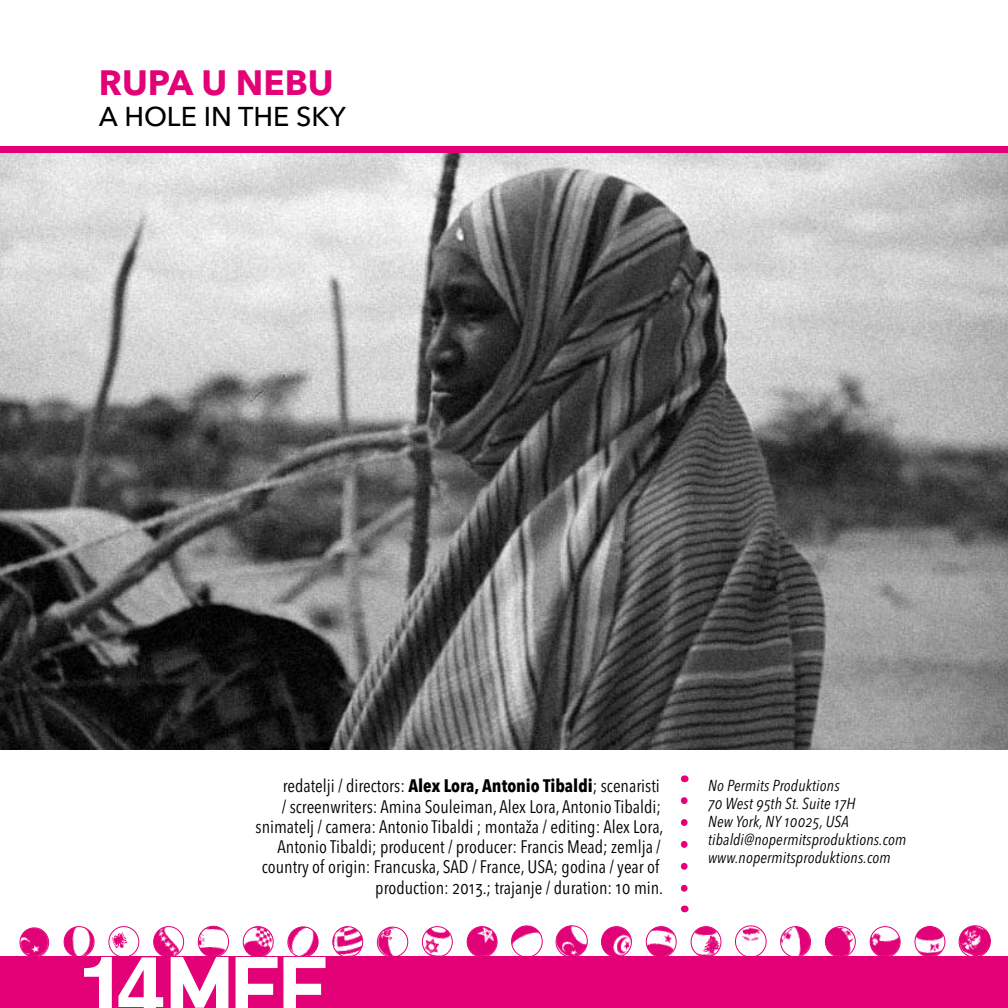
<style>
.page{position:relative;width:1008px;height:1008px;background:#fff}
.page>*{position:absolute;margin:0;border:0;box-sizing:border-box;transform-origin:0 0}
.t1{font:700 34.88px "Avenir Next LT Pro";color:#e20177}
.t2{font:500 27px "Avenir Next LT Pro";color:#000}
.t3{font:condensed 18px/20.2px "Avenir Next LT Pro";color:#000;text-align:right}
.t4{font:italic condensed 15.75px/18px "Avenir Next LT Pro";letter-spacing:.01em;color:#000}
.s1{font-weight:700}
</style>
<div class="page">
<img style="left:914px;top:927px;width:31px;height:30px">
<div style="left:914px;top:925px;width:31px;height:33px;border:1px solid #e20177;border-radius:50%"></div>
<img style="left:19px;top:928px;width:30px;height:29px">
<div style="left:19px;top:927px;width:30px;height:31px;border:1px solid #e20177;border-radius:50%"></div>
<img style="left:108px;top:926px;width:31px;height:31px">
<div style="left:108px;top:926px;width:32px;height:32px;border:1px solid #e20177;border-radius:50%"></div>
<svg style="left:554px;top:925px;width:35px;height:32px"></svg>
<svg style="left:957px;top:925px;width:35px;height:32px"></svg>
<img style="left:511px;top:927px;width:32px;height:30px">
<div style="left:511px;top:925px;width:32px;height:33px;border:1px solid #e20177;border-radius:50%"></div>
<img style="left:735px;top:926px;width:32px;height:31px">
<div style="left:734px;top:925px;width:33px;height:33px;border:1px solid #e20177;border-radius:50%"></div>
<img style="left:153px;top:926px;width:18px;height:31px">
<div style="left:153px;top:926px;width:31px;height:32px;border:1px solid #e20177;border-radius:50%"></div>
<img style="left:64px;top:926px;width:31px;height:31px">
<div style="left:63px;top:926px;width:32px;height:32px;border:1px solid #e20177;border-radius:50%"></div>
<img style="left:780px;top:926px;width:31px;height:31px">
<div style="left:780px;top:926px;width:31px;height:32px;border:1px solid #e20177;border-radius:50%"></div>
<img style="left:422px;top:926px;width:31px;height:31px">
<div style="left:421px;top:926px;width:32px;height:32px;border:1px solid #e20177;border-radius:50%"></div>
<img style="left:646px;top:926px;width:31px;height:31px">
<div style="left:645px;top:926px;width:32px;height:32px;border:1px solid #e20177;border-radius:50%"></div>
<img style="left:690px;top:926px;width:31px;height:31px">
<div style="left:690px;top:926px;width:32px;height:32px;border:1px solid #e20177;border-radius:50%"></div>
<img style="left:601px;top:926px;width:31px;height:31px">
<div style="left:600px;top:926px;width:32px;height:32px;border:1px solid #e20177;border-radius:50%"></div>
<img style="left:332px;top:926px;width:31px;height:31px">
<div style="left:332px;top:926px;width:31px;height:32px;border:1px solid #e20177;border-radius:50%"></div>
<img style="left:825px;top:926px;width:31px;height:31px">
<div style="left:824px;top:926px;width:32px;height:32px;border:1px solid #e20177;border-radius:50%"></div>
<img style="left:466px;top:926px;width:32px;height:31px">
<div style="left:466px;top:926px;width:32px;height:32px;border:1px solid #e20177;border-radius:50%"></div>
<img style="left:869px;top:926px;width:31px;height:31px">
<div style="left:869px;top:926px;width:32px;height:32px;border:1px solid #e20177;border-radius:50%"></div>
<svg style="left:376px;top:926px;width:33px;height:31px"></svg>
<img style="left:0;top:153px;width:1008px;height:596px">
<div style="left:0;top:957px;width:1008px;height:51px;background:#e20177"></div>
<div style="left:0;top:147px;width:1008px;height:6px;background:#e20177"></div>
<svg style="left:84px;top:957px;width:79px;height:51px"></svg>
<svg style="left:171px;top:925px;width:154px;height:83px"></svg>
<svg style="left:681px;top:800px;width:6px;height:92px"></svg>
<h1 class="t1" style="left:99px;top:61px;width:236px">RUPA U NEBU</h1>
<h2 class="t2" style="left:99px;top:101px;width:248px">A HOLE IN THE SKY</h2>
<p class="t3" style="left:255px;top:776px;width:409px">redatelji / directors: <span class="s1">Alex Lora, Antonio Tibaldi</span>; scenaristi<br>/ screenwriters: Amina Souleiman, Alex Lora, Antonio Tibaldi; snimatelj / camera: Antonio Tibaldi ; montaža / editing: Alex Lora, Antonio Tibaldi; producent / producer: Francis Mead; zemlja / country of origin: Francuska, SAD / France, USA; godina / year of production: 2013.; trajanje / duration: 10 min.</p>
<p class="t4" style="left:708px;top:776px;width:200px">No Permits Produktions<br>70 West 95th St. Suite 17H<br>New York, NY 10025, USA tibaldi@nopermitsproduktions.com www.nopermitsproduktions.com</p>
</div>
